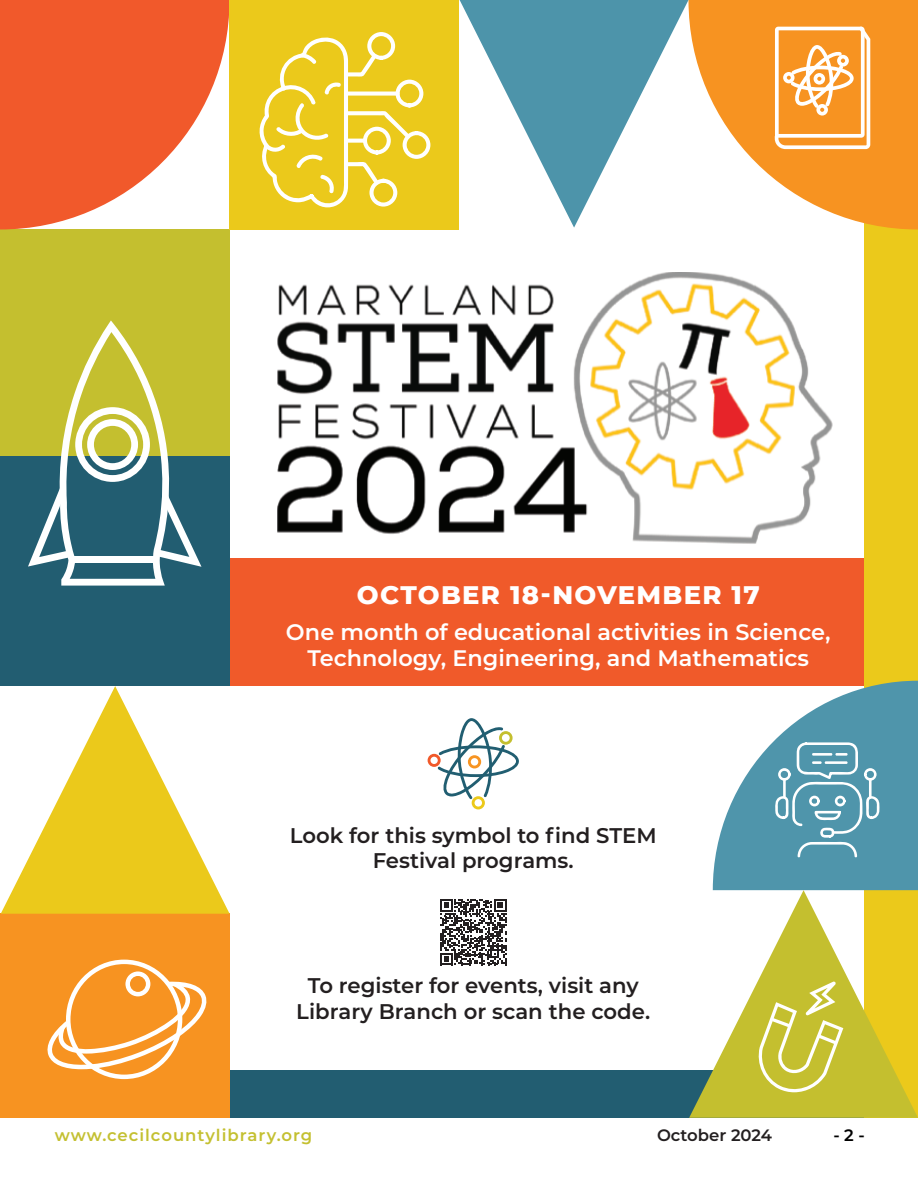
<style>
.page{position:relative;width:918px;height:1188px;background:#fff}
.page>*{position:absolute;margin:0;border:0;box-sizing:border-box;transform-origin:0 0}
.t1{font:800 25.8px "Montserrat";letter-spacing:.05em;color:#fff}
.t2{font:600 22.35px/26.8px "Montserrat";color:#fff;text-align:center}
.t3{font:600 21.15px/25.5px "Montserrat";color:#231f20;text-align:center}
.t4{font:600 16.5px "Montserrat";letter-spacing:.06em;color:#c4c031}
.t5{font:600 16.5px "Montserrat";letter-spacing:-.005em;color:#231f20}
.t6{font:600 16.5px "Montserrat";color:#000}
</style>
<div class="page">
<div style="left:0;top:1070px;width:918px;height:48px;background:#225d71"></div>
<div style="left:0;top:559px;width:918px;height:127px;background:#f05a2a"></div>
<div style="left:864px;top:0;width:54px;height:1118px;background:#ebc91b"></div>
<div style="left:0;top:913px;width:230px;height:205px;background:#f79321"></div>
<svg style="left:1px;top:686px;width:229px;height:228px"></svg>
<svg style="left:689px;top:890px;width:229px;height:228px"></svg>
<img style="left:277px;top:273px;width:556px;height:271px">
<div style="left:0;top:230px;width:230px;height:229px;background:#c4bf2f"></div>
<div style="left:0;top:457px;width:230px;height:229px;background:#225d71"></div>
<svg style="left:28px;top:320px;width:174px;height:266px"></svg>
<svg style="left:756px;top:981px;width:87px;height:112px;background:#cdc951"></svg>
<svg style="left:47px;top:960px;width:160px;height:119px"></svg>
<svg style="left:0;top:0;width:229px;height:230px;fill:#f1592b"></svg>
<svg style="left:689px;top:0;width:229px;height:230px;fill:#f79321"></svg>
<div style="left:229px;top:0;width:230px;height:230px;background:#ebc91b"></div>
<svg style="left:460px;top:0;width:229px;height:228px"></svg>
<svg style="left:259px;top:32px;width:171px;height:176px"></svg>
<svg style="left:774px;top:26px;width:96px;height:123px"></svg>
<svg style="left:428px;top:718px;width:91px;height:91px"></svg>
<svg style="left:440px;top:899px;width:66px;height:66px"></svg>
<svg style="left:713px;top:681px;width:205px;height:209px"></svg>
<p class="t1" style="left:357px;top:576px;width:404px">OCTOBER 18-NOVEMBER 17</p>
<p class="t2" style="left:286px;top:617px;width:546px">One month of educational activities in Science,<br>Technology, Engineering, and Mathematics</p>
<p class="t3" style="left:290px;top:821px;width:368px">Look for this symbol to find STEM<br>Festival programs.</p>
<p class="t3" style="left:308px;top:972px;width:333px">To register for events, visit any</p>
<p class="t3" style="left:296px;top:997px;width:355px">Library Branch or scan the code.</p>
<p class="t4" style="left:55px;top:1123px;width:259px">www.cecilcountylibrary.org</p>
<p class="t5" style="left:657px;top:1123px;width:117px">October 2024</p>
<p class="t6" style="left:833px;top:1123px;width:33px">- 2 -</p>
</div>
